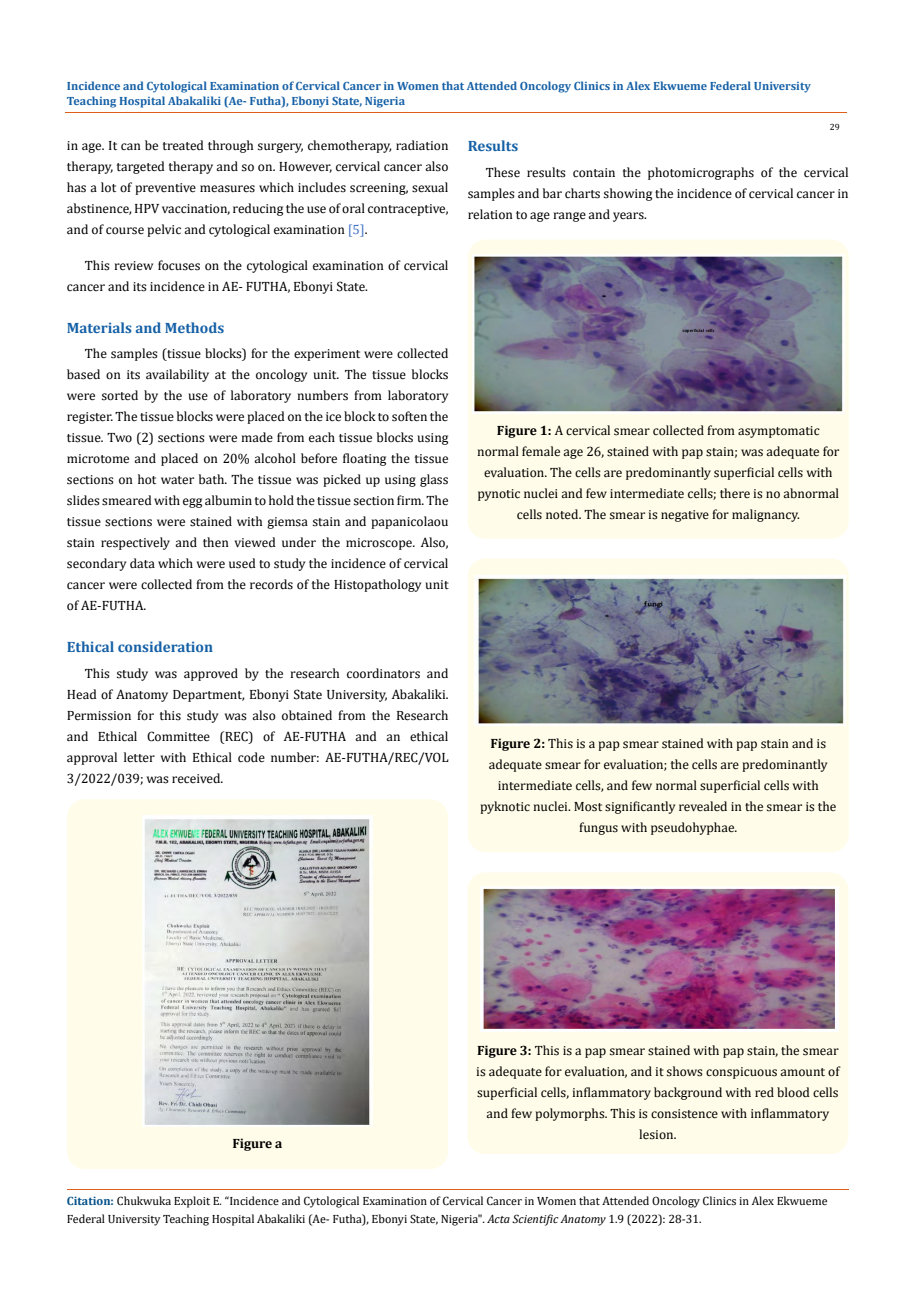
<style>
.page{position:relative;width:917px;height:1296px;background:#fff}
.page>*{position:absolute;margin:0;border:0;box-sizing:border-box;transform-origin:0 0}
.t1{font:700 15px "Cambria";color:#1560a6}
.t2{font:13.5px/21px "Cambria";color:#000;text-align:justify}
.t3{font:700 13.5px "Cambria";color:#000}
.t4{font:12px/18px "Cambria";color:#000}
.t5{font:700 12px/15px "Cambria";color:#1560a6}
.t6{font:9px "Cambria";color:#000}
.s1{color:#4472c4}
.s2{font-weight:700}
.s3{font-weight:700;color:#035089}
.s4{font-style:italic}
</style>
<div class="page">
<div style="left:67px;top:799px;width:381px;height:370px;background:#fffde9;border-radius:18px"></div>
<img style="left:142px;top:815px;width:231px;height:311px">
<div style="left:468px;top:240px;width:380px;height:299px;background:#fffde9;border-radius:18px"></div>
<img style="left:472px;top:255px;width:372px;height:159px">
<div style="left:468px;top:558px;width:380px;height:294px;background:#fffde9;border-radius:18px"></div>
<img style="left:474px;top:575px;width:371px;height:151px">
<div style="left:467px;top:872px;width:381px;height:282px;background:#fffde9;border-radius:18px"></div>
<img style="left:481px;top:886px;width:357px;height:146px">
<hr style="left:65px;top:112px;width:782px;height:1px;background:#e05d1a">
<hr style="left:67px;top:1190px;width:781px;height:1px;background:#e05d1a">
<p class="t5" style="left:67px;top:78px;width:745px">Incidence and Cytological Examination of Cervical Cancer in Women that Attended Oncology Clinics in Alex Ekwueme Federal University<br>Teaching Hospital Abakaliki (Ae- Futha), Ebonyi State, Nigeria</p>
<p class="t6" style="left:829px;top:122px;width:11px">29</p>
<p class="t2" style="left:67px;top:135px;width:383px">in age. It can be treated through surgery, chemotherapy, radiation therapy, targeted therapy and so on. However, cervical cancer also has a lot of preventive measures which includes screening, sexual abstinence, HPV vaccination, reducing the use of oral contraceptive, and of course pelvic and cytological examination <span class="s1">[5]</span>.</p>
<p class="t2" style="left:67px;top:255px;width:383px;text-indent:18px">This review focuses on the cytological examination of cervical cancer and its incidence in AE- FUTHA, Ebonyi State.</p>
<p class="t1" style="left:67px;top:317px;width:159px">Materials and Methods</p>
<p class="t2" style="left:67px;top:343px;width:383px;text-indent:18px">The samples (tissue blocks) for the experiment were collected based on its availability at the oncology unit. The tissue blocks were sorted by the use of laboratory numbers from laboratory register. The tissue blocks were placed on the ice block to soften the tissue. Two (2) sections were made from each tissue blocks using microtome and placed on 20% alcohol before floating the tissue sections on hot water bath. The tissue was picked up using glass slides smeared with egg albumin to hold the tissue section firm. The tissue sections were stained with giemsa stain and papanicolaou stain respectively and then viewed under the microscope. Also, secondary data which were used to study the incidence of cervical cancer were collected from the records of the Histopathology unit of AE-FUTHA.</p>
<p class="t1" style="left:67px;top:637px;width:148px">Ethical consideration</p>
<p class="t2" style="left:67px;top:663px;width:383px;text-indent:18px">This study was approved by the research coordinators and Head of Anatomy Department, Ebonyi State University, Abakaliki.<br>Permission for this study was also obtained from the Research and Ethical Committee (REC) of AE-FUTHA and an ethical approval letter with Ethical code number: AE-FUTHA/REC/VOL 3/2022/039; was received.</p>
<p class="t1" style="left:468px;top:135px;width:52px">Results</p>
<p class="t2" style="left:468px;top:161px;width:382px;text-indent:18px">These results contain the photomicrographs of the cervical samples and bar charts showing the incidence of cervical cancer in relation to age range and years.</p>
<p class="t2" style="left:477px;top:420px;width:364px;text-align:center"><span class="s2">Figure 1:</span> A cervical smear collected from asymptomatic normal female age 26, stained with pap stain; was adequate for evaluation. The cells are predominantly superficial cells with pynotic nuclei and few intermediate cells; there is no abnormal cells noted. The smear is negative for malignancy.</p>
<p class="t2" style="left:480px;top:732px;width:358px;text-align:center"><span class="s2">Figure 2:</span> This is a pap smear stained with pap stain and is adequate smear for evaluation; the cells are predominantly intermediate cells, and few normal superficial cells with pyknotic nuclei. Most significantly revealed in the smear is the fungus with pseudohyphae.</p>
<p class="t3" style="left:232px;top:1133px;width:52px">Figure a</p>
<p class="t2" style="left:476px;top:1040px;width:364px;text-align:center"><span class="s2">Figure 3:</span> This is a pap smear stained with pap stain, the smear is adequate for evaluation, and it shows conspicuous amount of superficial cells, inflammatory background with red blood cells and few polymorphs. This is consistence with inflammatory lesion.</p>
<p class="t4" style="left:67px;top:1192px;width:762px"><span class="s3">Citation:</span> Chukwuka Exploit E<span class="s4">.</span> “Incidence and Cytological Examination of Cervical Cancer in Women that Attended Oncology Clinics in Alex Ekwueme<br>Federal University Teaching Hospital Abakaliki (Ae- Futha), Ebonyi State, Nigeria". <span class="s4">Acta Scientific Anatomy</span> 1.9 (2022): 28-31.</p>
</div>
